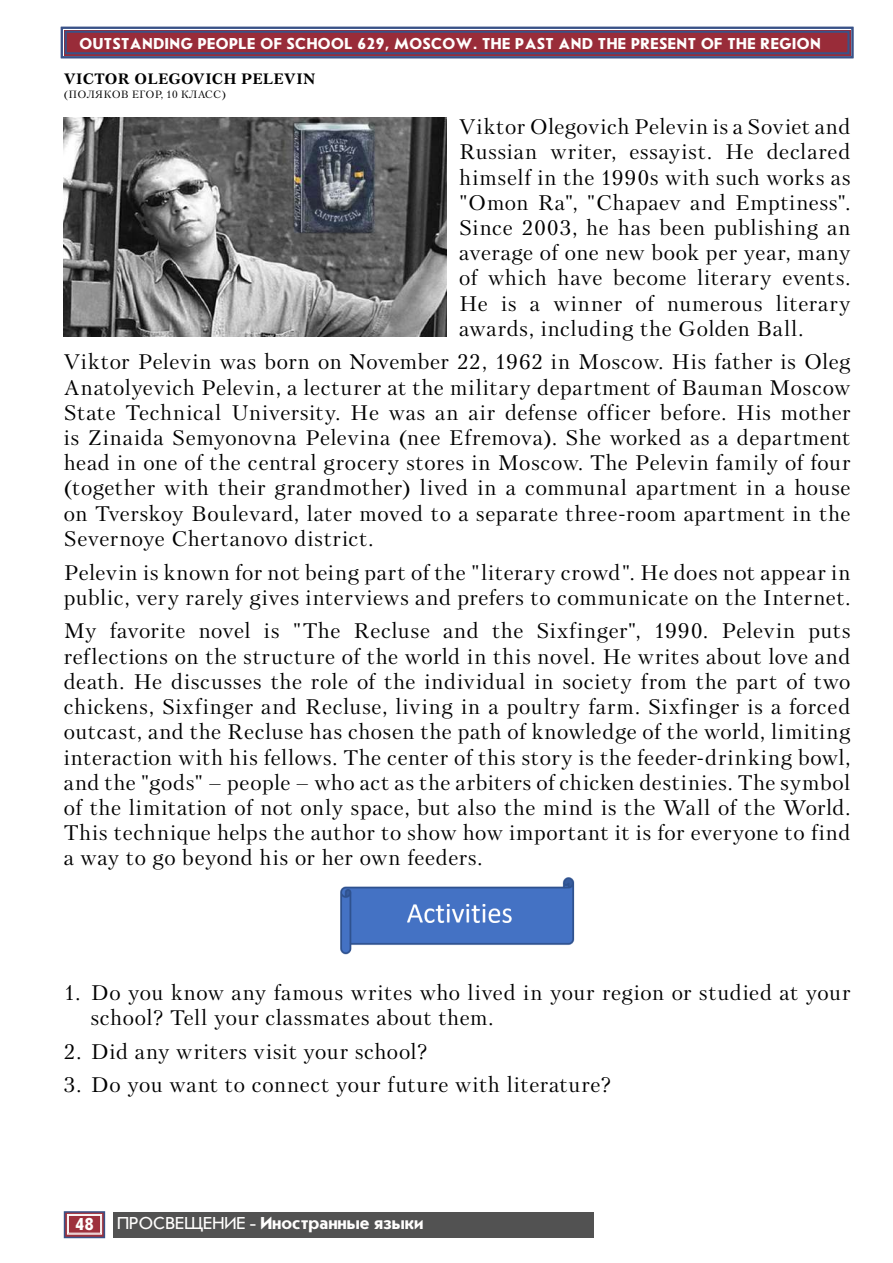
<style>
.page{position:relative;width:893px;height:1263px;background:#fff}
.page>*{position:absolute;margin:0;border:0;box-sizing:border-box;transform-origin:0 0}
.t1{font:21px/25.2px "Petersburg C San Pin";letter-spacing:.03em;color:#000;text-align:justify}
.t2{font:700 18px "Journal Sans C";color:#fffefd}
.t3{font:700 16.5px "Journal Sans C";letter-spacing:.03em;color:#fffefd}
.t4{font:700 15px "Petersburg C San Pin";letter-spacing:.03em;color:#000}
.t5{font:10.5px "Petersburg C San Pin";letter-spacing:.025em;color:#000}
.s1{font-weight:400}
</style>
<div class="page">
<div style="left:64px;top:1211px;width:41px;height:27px;background:#ddb8bb;border:2px solid #395288"></div>
<svg style="left:67px;top:1214px;width:35px;height:20px"></svg>
<div style="left:68px;top:1215px;width:33px;height:18px;border:1px solid #fffefd"></div>
<div style="left:113px;top:1212px;width:480px;height:25px;background:#525252"></div>
<svg style="left:60px;top:26px;width:794px;height:33px;background:#8e4559"></svg>
<div style="left:65px;top:31px;width:784px;height:23px;border:2px solid #395288"></div>
<img style="left:64px;top:118px;width:382px;height:218px">
<img style="left:340px;top:877px;width:234px;height:78px">
<p class="t3" style="left:80px;top:35px;width:743px">OUTSTANDING PEOPLE OF SCHOOL 629, MOSCOW. THE PAST AND THE PRESENT OF THE REGION</p>
<p class="t4" style="left:64px;top:69px;width:253px">VICTOR OLEGOVICH PELEVIN</p>
<p class="t5" style="left:64px;top:88px;width:164px">(ПОЛЯКОВ ЕГОР, 10 КЛАСС)</p>
<p class="t1" style="left:459px;top:114px;width:393px">Viktor Olegovich Pelevin is a Soviet and Russian writer, essayist. He declared himself in the 1990s with such works as "Omon Ra", "Chapaev and Emptiness".<br>Since 2003, he has been publishing an average of one new book per year, many of which have become literary events.<br>He is a winner of numerous literary awards, including the Golden Ball.</p>
<p class="t1" style="left:64px;top:349px;width:788px">Viktor Pelevin was born on November 22, 1962 in Moscow. His father is Oleg Anatolyevich Pelevin, a lecturer at the military department of Bauman Moscow State Technical University. He was an air defense officer before. His mother is Zinaida Semyonovna Pelevina (nee Efremova). She worked as a department head in one of the central grocery stores in Moscow. The Pelevin family of four (together with their grandmother) lived in a communal apartment in a house on Tverskoy Boulevard, later moved to a separate three-room apartment in the Severnoye Chertanovo district.</p>
<p class="t1" style="left:64px;top:559px;width:788px">Pelevin is known for not being part of the "literary crowd". He does not appear in public, very rarely gives interviews and prefers to communicate on the Internet.</p>
<p class="t1" style="left:64px;top:618px;width:788px">My favorite novel is "The Recluse and the Sixfinger", 1990. Pelevin puts reflections on the structure of the world in this novel. He writes about love and death. He discusses the role of the individual in society from the part of two chickens, Sixfinger and Recluse, living in a poultry farm. Sixfinger is a forced outcast, and the Recluse has chosen the path of knowledge of the world, limiting interaction with his fellows. The center of this story is the feeder-drinking bowl, and the "gods" – people – who act as the arbiters of chicken destinies. The symbol of the limitation of not only space, but also the mind is the Wall of the World.<br>This technique helps the author to show how important it is for everyone to find a way to go beyond his or her own feeders.</p>
<p class="t1" style="left:91px;top:980px;width:761px;text-indent:-27px">1. Do you know any famous writes who lived in your region or studied at your school? Tell your classmates about them.</p>
<p class="t1" style="left:64px;top:1038px;width:365px">2. Did any writers visit your school?</p>
<p class="t1" style="left:64px;top:1072px;width:549px">3. Do you want to connect your future with literature?</p>
<p class="t2" style="left:75px;top:1214px;width:20px">48</p>
<p class="t2" style="left:117px;top:1214px;width:308px"><span class="s1">ПРОСВЕЩЕНИЕ -</span> Иностранные языки</p>
</div>
